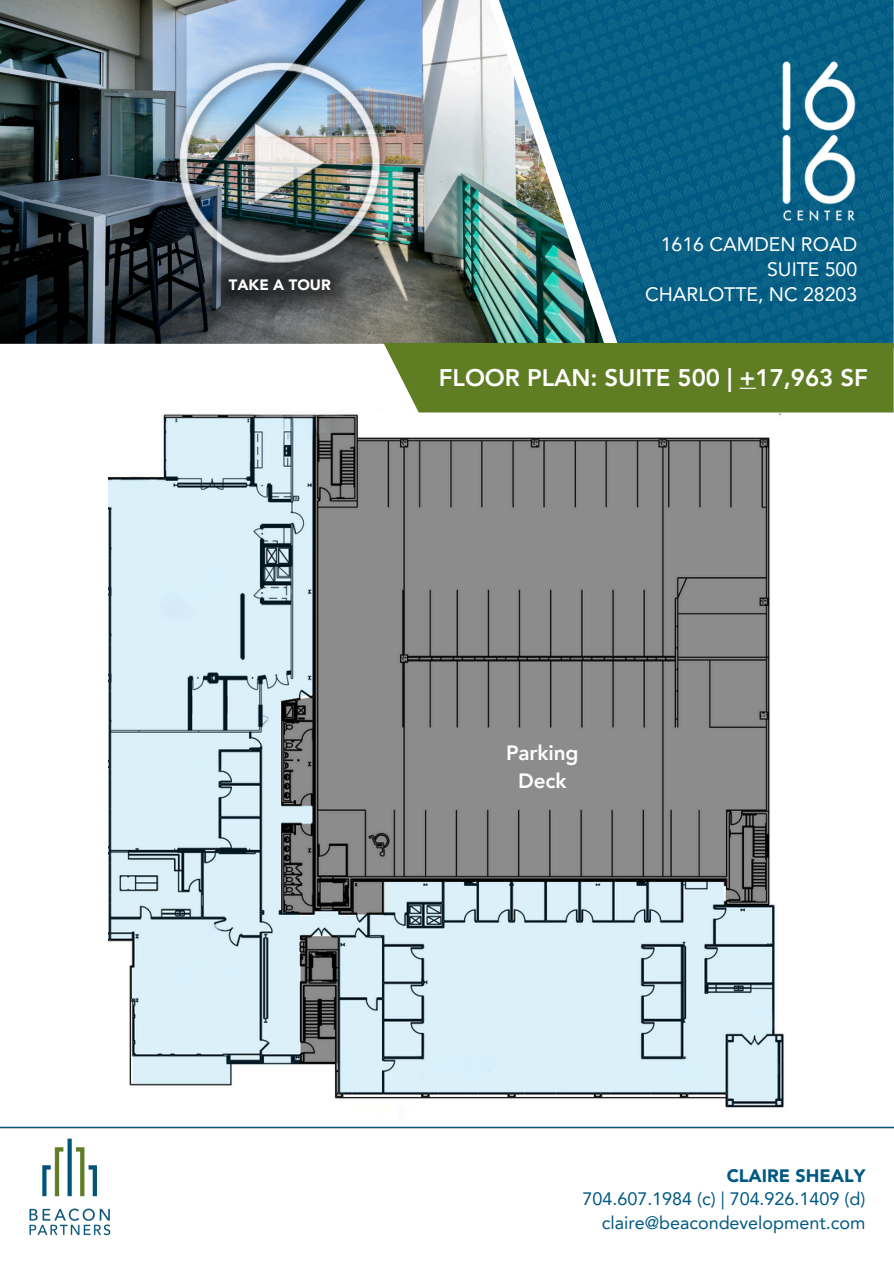
<style>
.page{position:relative;width:894px;height:1264px;background:#fff}
.page>*{position:absolute;margin:0;border:0;box-sizing:border-box;transform-origin:0 0}
.t1{font:800 24px "Avenir LT Pro";color:#fff}
.t2{font:800 20.7px/28.2px "Avenir LT Pro";letter-spacing:-.005em;color:#fff;text-align:center}
.t3{font:19.5px/24.8px "Avenir LT Pro";color:#fff;text-align:right}
.t4{font:18px/23.7px "Avenir LT Pro";color:#005981;text-align:right}
.t5{font:900 15px "Avenir LT Pro";color:#fff}
.s1{font-weight:900}
</style>
<div class="page">
<img style="left:0;top:1126px;width:893px;height:110px">
<img style="left:108px;top:412px;width:677px;height:696px">
<img style="left:604px;top:0;width:289px;height:343px">
<img style="left:0;top:0;width:604px;height:344px">
<img style="left:168px;top:52px;width:222px;height:221px">
<img style="left:208px;top:259px;width:141px;height:54px">
<img style="left:762px;top:45px;width:115px;height:184px">
<div style="left:383px;top:343px;width:510px;height:69px;background:#5f7d23"></div>
<p class="t5" style="left:229px;top:279px;width:103px">TAKE A TOUR</p>
<h2 class="t3" style="left:644px;top:234px;width:214px">1616 CAMDEN ROAD<br>SUITE 500<br>CHARLOTTE, NC 28203</h2>
<p class="t1" style="left:438px;top:367px;width:430px">FLOOR PLAN: SUITE 500 | +17,963 SF</p>
<p class="t2" style="left:506px;top:740px;width:74px">Parking<br>Deck</p>
<p class="t4" style="left:582px;top:1165px;width:284px"><span class="s1">CLAIRE SHEALY<br></span>704.607.1984 (c) | 704.926.1409 (d) claire@beacondevelopment.com</p>
</div>
